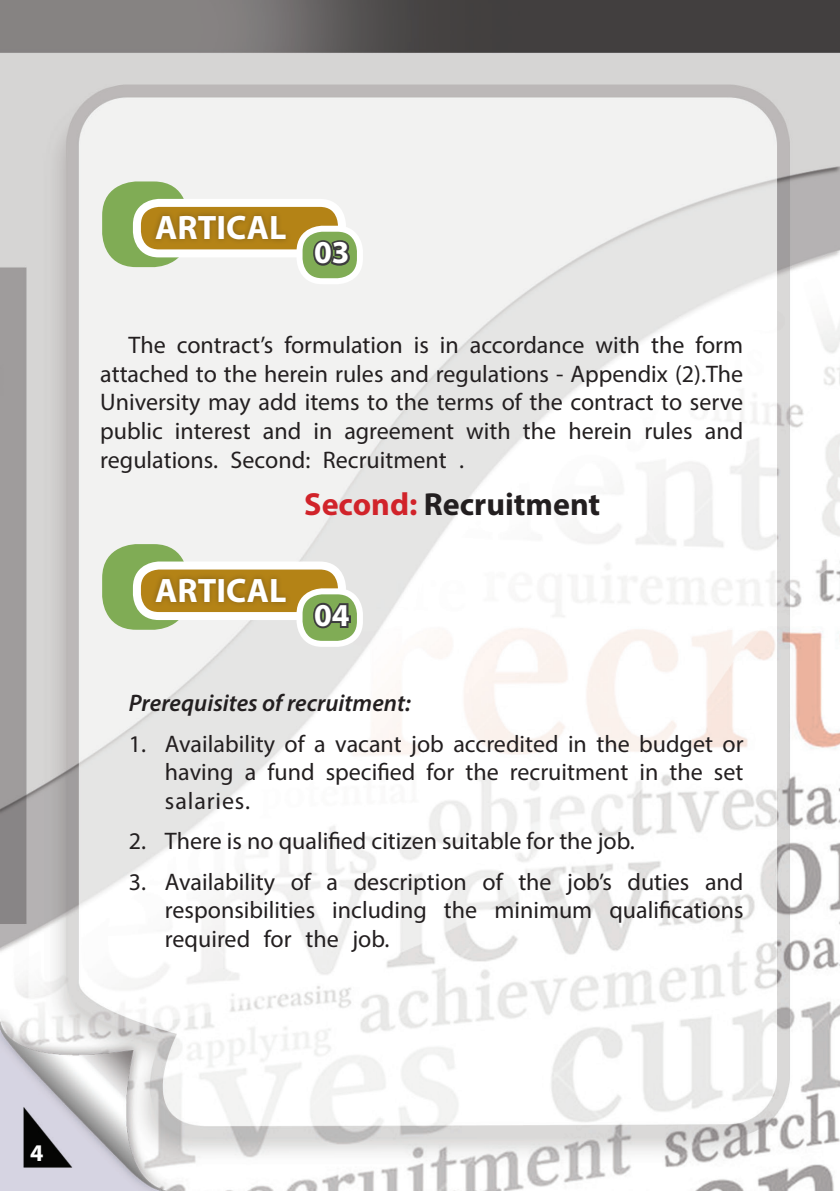
<style>
.page{position:relative;width:840px;height:1191px;background:#fff}
.page>*{position:absolute;margin:0;border:0;box-sizing:border-box;transform-origin:0 0}
.t1{font:700 34px "Myriad Pro";color:#fff}
.t2{font:700 32px "Myriad Pro";color:#231f20}
.t3{font:700 32px "Myriad Pro";color:#fff}
.t4{font:24px/28.8px "Myriad Pro";color:#231f20;text-align:justify}
.t5{font:italic 600 24px "Myriad Pro";color:#231f20}
.t6{font:700 24px "Myriad Pro";color:#fff}
.s1{color:#d1232a}
</style>
<div class="page">
<img style="left:0;top:0;width:839px;height:1190px">
<div style="left:102px;top:181px;width:86px;height:86px;background:#80ac55;border-radius:34px"></div>
<div style="left:137px;top:203px;width:205px;height:50px;background:#b48316;border-radius:22px"></div>
<div style="left:133px;top:199px;width:213px;height:58px;border:8px solid #fff;border-radius:22px"></div>
<svg style="left:299px;top:229px;width:61px;height:52px"></svg>
<div style="left:296px;top:226px;width:67px;height:58px;border:6px solid #fff;border-radius:23px"></div>
<div style="left:150px;top:209px;width:141px;height:36px;background:#231f20;opacity:.33"></div>
<svg style="left:311px;top:238px;width:40px;height:30px"></svg>
<div style="left:102px;top:544px;width:86px;height:86px;background:#80ac55;border-radius:34px"></div>
<div style="left:137px;top:565px;width:205px;height:51px;background:#b48316;border-radius:22px"></div>
<div style="left:133px;top:561px;width:213px;height:59px;border:8px solid #fff;border-radius:22px"></div>
<svg style="left:299px;top:591px;width:61px;height:53px"></svg>
<div style="left:296px;top:588px;width:67px;height:59px;border:6px solid #fff;border-radius:23px"></div>
<div style="left:150px;top:572px;width:141px;height:36px;background:#231f20;opacity:.33"></div>
<svg style="left:311px;top:601px;width:42px;height:29px"></svg>
<p class="t1" style="left:155px;top:206px;width:133px">ARTICAL</p>
<p class="t3" style="left:314px;top:232px;width:37px">03</p>
<p class="t4" style="left:100px;top:330px;width:644px;text-indent:28px">The contract’s formulation is in accordance with the form attached to the herein rules and regulations - Appendix (2).The University may add items to the terms of the contract to serve public interest and in agreement with the herein rules and regulations. Second: Recruitment .</p>
<p class="t2" style="left:304px;top:483px;width:297px"><span class="s1">Second:</span> Recruitment</p>
<p class="t1" style="left:155px;top:568px;width:133px">ARTICAL</p>
<p class="t3" style="left:314px;top:594px;width:37px">04</p>
<p class="t5" style="left:129px;top:688px;width:283px">Prerequisites of recruitment:</p>
<p class="t4" style="left:165px;top:729px;width:579px;text-indent:-36px">11. Availability of a vacant job accredited in the budget or having a fund specified for the recruitment in the set salaries.</p>
<p class="t4" style="left:129px;top:826px;width:507px">22. There is no qualified citizen suitable for the job.</p>
<p class="t4" style="left:165px;top:866px;width:579px;text-indent:-36px">33. Availability of a description of the job’s duties and responsibilities including the minimum qualifications required for the job.</p>
<p class="t6" style="left:30px;top:1137px;width:15px">4</p>
</div>
